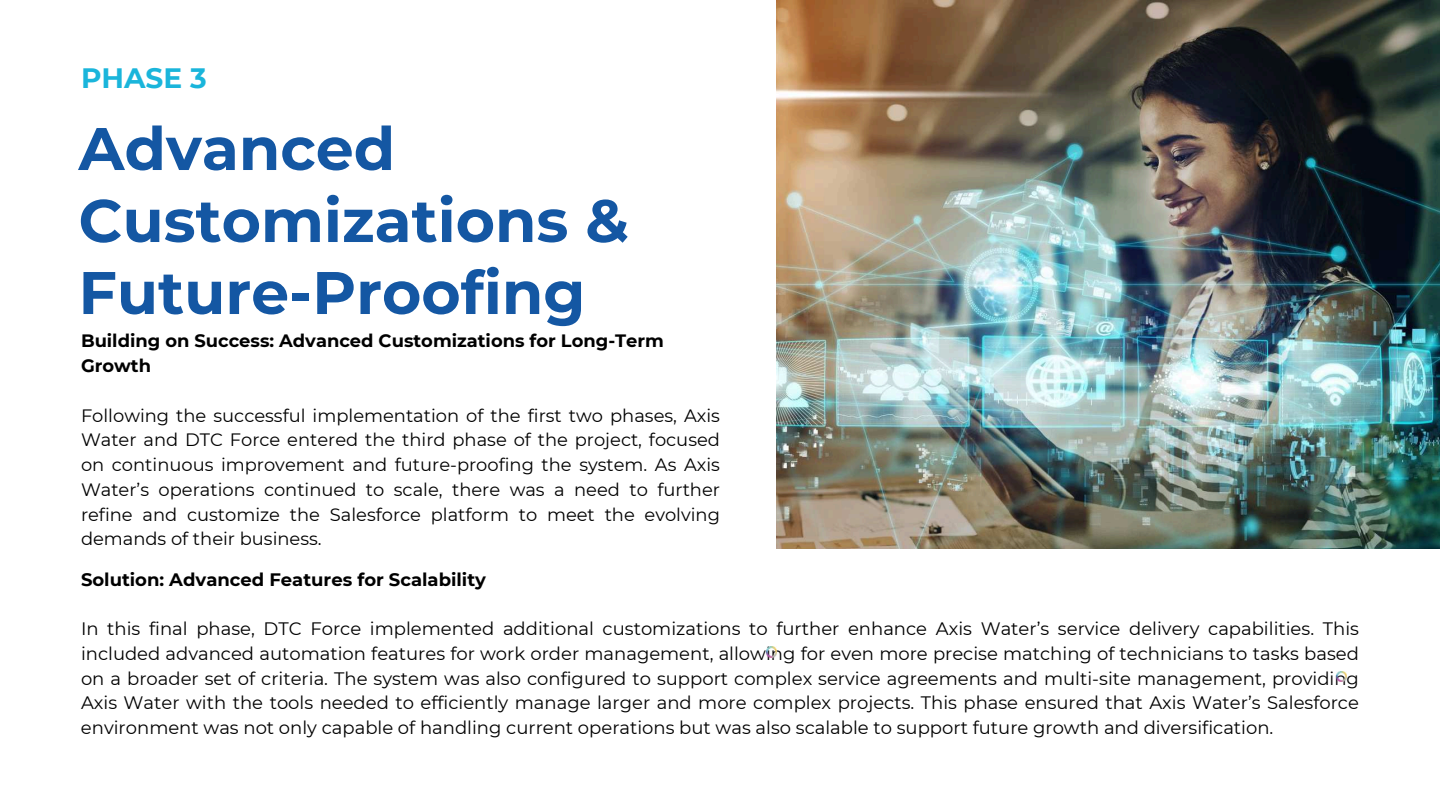
<style>
.page{position:relative;width:1440px;height:810px;background:#fff}
.page>*{position:absolute;margin:0;border:0;box-sizing:border-box;transform-origin:0 0}
.t1{font:700 60px/72px "Montserrat";color:#1457a3}
.t2{font:700 28px "Montserrat";color:#1ab5db}
.t3{font:18px/24.8px "Montserrat";color:#000;text-align:justify}
.t4{font:700 18px "Montserrat";color:#000}
.t5{font:17.9px/24.8px "Montserrat";color:#000;text-align:justify}
.t6{font:700 17.9px/24.8px "Montserrat";color:#000}
</style>
<div class="page">
<img style="left:777px;top:0;width:663px;height:549px">
<svg style="left:767px;top:647px;width:10px;height:10px"></svg>
<svg style="left:1336px;top:672px;width:11px;height:10px"></svg>
<h2 class="t2" style="left:81px;top:58px;width:127px">PHASE 3</h2>
<h1 class="t1" style="left:78px;top:110px;width:552px">Advanced<br>Customizations &amp;<br>Future-Proofing</h1>
<p class="t6" style="left:81px;top:328px;width:585px">Building on Success: Advanced Customizations for Long-Term<br>Growth</p>
<p class="t5" style="left:81px;top:402px;width:641px">Following the successful implementation of the first two phases, Axis Water and DTC Force entered the third phase of the project, focused on continuous improvement and future-proofing the system. As Axis Water’s operations continued to scale, there was a need to further refine and customize the Salesforce platform to meet the evolving demands of their business.</p>
<p class="t4" style="left:81px;top:566px;width:406px">Solution: Advanced Features for Scalability</p>
<p class="t3" style="left:81px;top:616px;width:1280px">In this final phase, DTC Force implemented additional customizations to further enhance Axis Water’s service delivery capabilities. This included advanced automation features for work order management, allowing for even more precise matching of technicians to tasks based on a broader set of criteria. The system was also configured to support complex service agreements and multi-site management, providing Axis Water with the tools needed to efficiently manage larger and more complex projects. This phase ensured that Axis Water’s Salesforce environment was not only capable of handling current operations but was also scalable to support future growth and diversification.</p>
</div>
